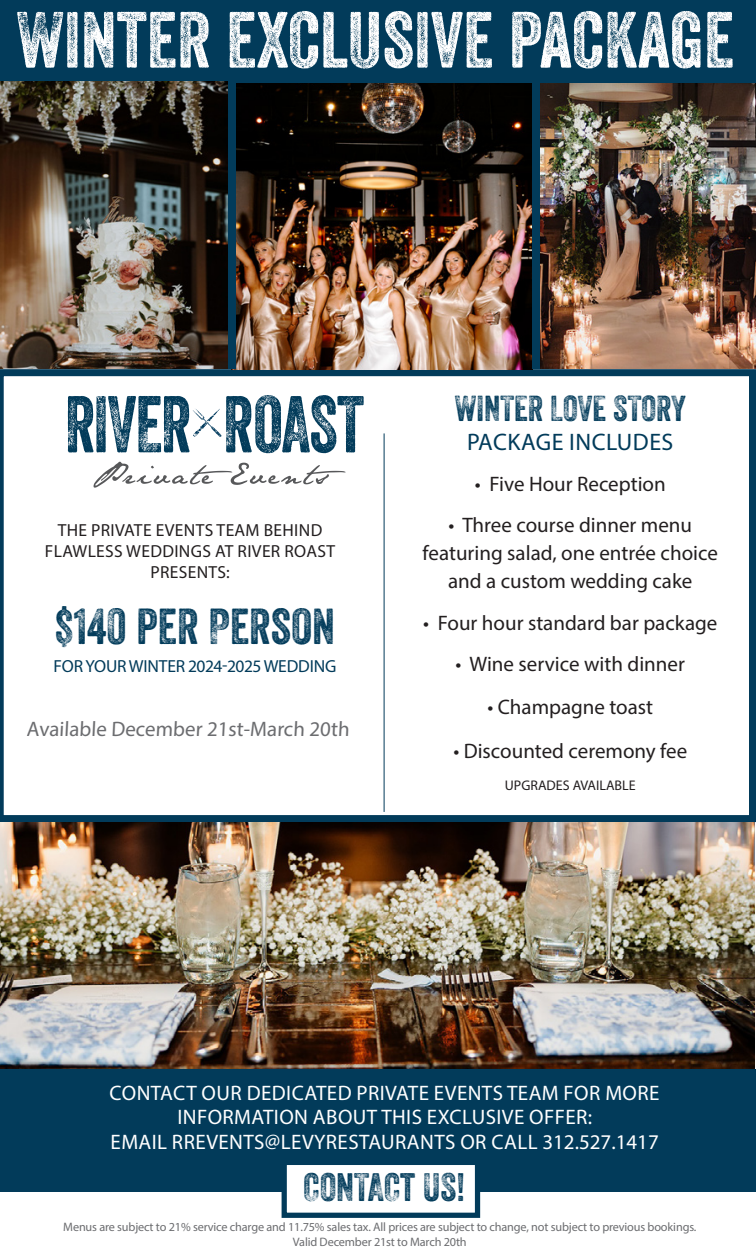
<style>
.page{position:relative;width:756px;height:1260px;background:#fff}
.page>*{position:absolute;margin:0;border:0;box-sizing:border-box;transform-origin:0 0}
.t1{font:77px "Veneer Three";color:#fff}
.t2{font:49px "Veneer Three";color:#023b5a}
.t3{font:38.5px "Veneer Three";color:#023b5a}
.t4{font:35px "Veneer Three";color:#023b5a}
.t5{font:23.8px "Myriad Pro";letter-spacing:.02em;color:#023b5a}
.t6{font:21px/28px "Myriad Pro";color:#231f20;text-align:center}
.t7{font:21px/24.5px "Myriad Pro";letter-spacing:.02em;color:#fff;text-align:center}
.t8{font:21px "Myriad Pro";color:#6c6d70}
.t9{font:17.5px/21px "Myriad Pro";letter-spacing:.02em;color:#231f20;text-align:center}
.t10{font:17.5px "Myriad Pro";letter-spacing:-.01em;color:#023b5a}
.t11{font:14px "Myriad Pro";color:#231f20}
.t12{font:12.25px "Myriad Pro";letter-spacing:-.015em;color:#6c6d70}
</style>
<div class="page">
<svg style="left:0;top:369px;width:756px;height:453px"></svg>
<div style="left:0;top:1069px;width:756px;height:123px;background:#023b5a"></div>
<div style="left:282px;top:1160px;width:198px;height:58px;background:#fff;border:5px solid #023b5a"></div>
<div style="left:0;top:0;width:756px;height:96px;background:#023b5a"></div>
<hr style="left:384px;top:433px;width:1px;height:379px;background:#023b5a">
<svg style="left:94px;top:462px;width:252px;height:26px"></svg>
<svg style="left:68px;top:395px;width:296px;height:58px"></svg>
<img style="left:236px;top:83px;width:520px;height:286px">
<img style="left:0;top:82px;width:228px;height:287px">
<div style="left:228px;top:81px;width:8px;height:288px;background:#023b5a"></div>
<div style="left:532px;top:81px;width:8px;height:288px;background:#023b5a"></div>
<img style="left:0;top:822px;width:755px;height:247px">
<p class="t1" style="left:16px;top:-7px;width:719px">WINTER EXCLUSIVE PACKAGE</p>
<p class="t9" style="left:45px;top:519px;width:292px">THE PRIVATE EVENTS TEAM BEHIND<br>FLAWLESS WEDDINGS AT RIVER ROAST<br>PRESENTS:</p>
<p class="t2" style="left:55px;top:597px;width:282px">$140 PER PERSON</p>
<p class="t10" style="left:54px;top:656px;width:284px">FOR YOUR WINTER 2024-2025 WEDDING</p>
<p class="t8" style="left:27px;top:716px;width:326px">Available December 21st-March 20th</p>
<p class="t4" style="left:455px;top:387px;width:233px">WINTER LOVE STORY</p>
<p class="t5" style="left:467px;top:427px;width:208px">PACKAGE INCLUDES</p>
<p class="t6" style="left:475px;top:470px;width:193px">• Five Hour Reception</p>
<p class="t6" style="left:423px;top:511px;width:297px">• Three course dinner menu featuring salad, one entrée choice and a custom wedding cake</p>
<p class="t6" style="left:423px;top:608px;width:296px">• Four hour standard bar package</p>
<p class="t6" style="left:456px;top:649px;width:231px">• Wine service with dinner</p>
<p class="t6" style="left:487px;top:693px;width:167px">• Champagne toast</p>
<p class="t6" style="left:453px;top:737px;width:235px">• Discounted ceremony fee</p>
<p class="t11" style="left:505px;top:777px;width:132px">UPGRADES AVAILABLE</p>
<p class="t7" style="left:110px;top:1080px;width:551px">CONTACT OUR DEDICATED PRIVATE EVENTS TEAM FOR MORE<br>INFORMATION ABOUT THIS EXCLUSIVE OFFER:</p>
<p class="t7" style="left:111px;top:1129px;width:550px">EMAIL RREVENTS@LEVYRESTAURANTS OR CALL 312.527.1417</p>
<p class="t3" style="left:303px;top:1164px;width:164px">CONTACT US!</p>
<p class="t12" style="left:63px;top:1220px;width:635px">Menus are subject to 21% service charge and 11.75% sales tax. All prices are subject to change, not subject to previous bookings.</p>
<p class="t12" style="left:293px;top:1234px;width:175px">Valid December 21st to March 20th</p>
</div>
